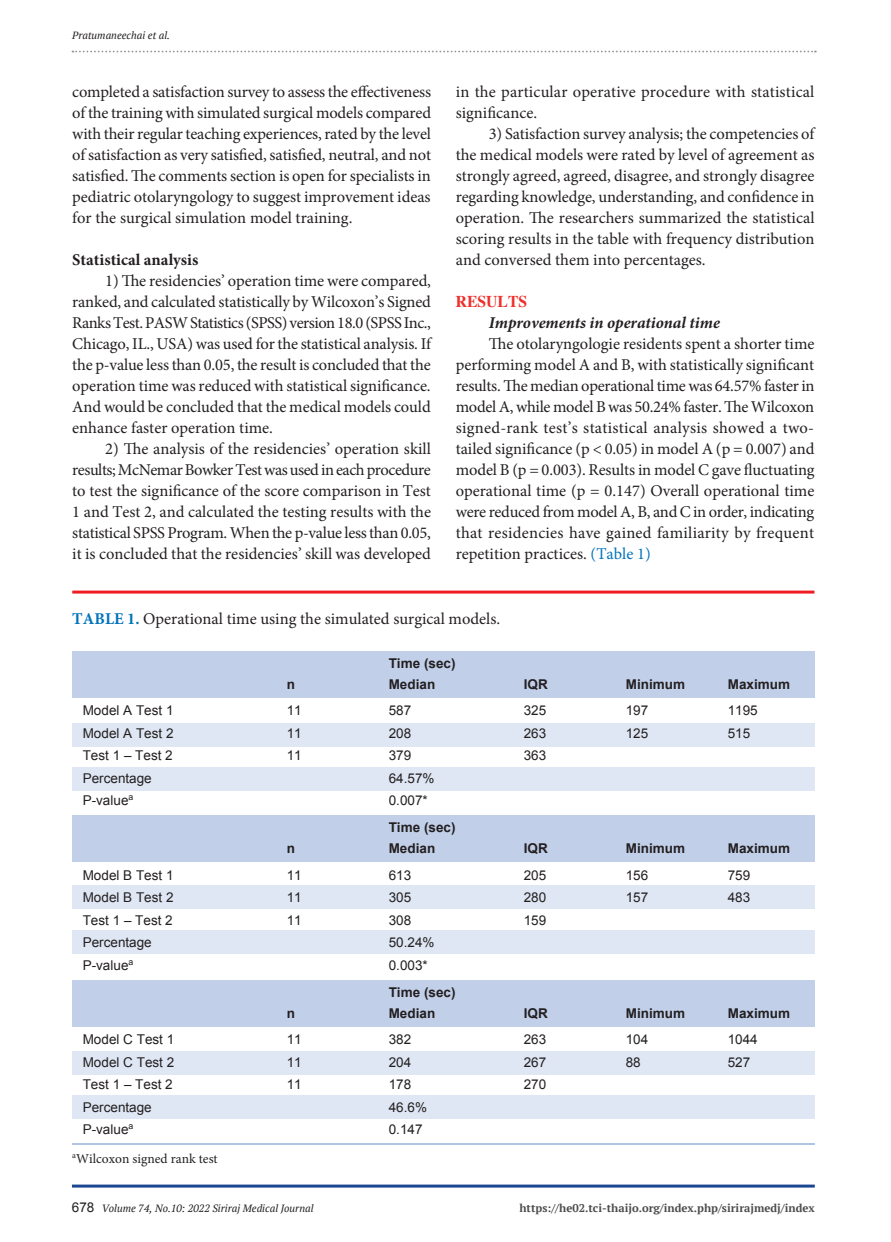
<style>
.page{position:relative;width:891px;height:1242px;background:#fff}
.page>*{position:absolute;margin:0;border:0;box-sizing:border-box;transform-origin:0 0}
.t1{font:16.5px/21px "Minion Pro";color:#231f20;text-align:justify}
.t2{font:italic 700 16.5px "Minion Pro";color:#231f20}
.t3{font:700 16.5px "Minion Pro";color:#231f20}
.t4{font:700 16.5px "Times";color:#ee302d;scale:.95 1}
.t5{font:13.5px "Arial";color:#231f20}
.t6{font:700 13.5px "Arial";color:#231f20}
.t7{font:13.5px "Minion Pro";color:#231f20}
.t8{font:700 11.25px "PT Serif";color:#4b4c4d}
.t9{font:italic 10.5px "PT Serif";color:#231f20}
.s1{color:#0073bc}
.s2{font-weight:700;color:#0073bc}
.s3{font-family:"Arial";font-style:normal;font-size:13.5px}
</style>
<div class="page">
<svg style="left:72px;top:51px;width:744px;height:1px"></svg>
<hr style="left:72px;top:1185px;width:743px;height:3px;background:#1b4691">
<div style="left:72px;top:723px;width:742px;height:23px;background:#dfe7f4"></div>
<div style="left:72px;top:886px;width:742px;height:23px;background:#dfe7f4"></div>
<div style="left:72px;top:1051px;width:742px;height:23px;background:#dfe7f4"></div>
<div style="left:72px;top:768px;width:742px;height:23px;background:#dfe7f4"></div>
<div style="left:72px;top:930px;width:742px;height:24px;background:#dfe7f4"></div>
<div style="left:72px;top:1096px;width:742px;height:23px;background:#dfe7f4"></div>
<hr style="left:72px;top:1144px;width:742px;height:1px;background:#b1c4e4">
<div style="left:72px;top:651px;width:742px;height:46px;background:#c1cfe9"></div>
<div style="left:72px;top:815px;width:742px;height:46px;background:#c1cfe9"></div>
<div style="left:72px;top:981px;width:742px;height:46px;background:#c1cfe9"></div>
<hr style="left:72px;top:591px;width:742px;height:3px;background:#ee1d23">
<p class="t9" style="left:72px;top:29px;width:99px">Pratumaneechai et al.</p>
<p class="t1" style="left:72px;top:81px;width:360px">completed a satisfaction survey to assess the effectiveness of the training with simulated surgical models compared with their regular teaching experiences, rated by the level of satisfaction as very satisfied, satisfied, neutral, and not satisfied. The comments section is open for specialists in pediatric otolaryngology to suggest improvement ideas for the surgical simulation model training.</p>
<p class="t3" style="left:72px;top:248px;width:128px">Statistical analysis</p>
<p class="t1" style="left:72px;top:270px;width:360px;text-indent:33px">1) The residencies’ operation time were compared, ranked, and calculated statistically by Wilcoxon’s Signed Ranks Test. PASW Statistics (SPSS) version 18.0 (SPSS Inc., Chicago, IL., USA) was used for the statistical analysis. If the p-value less than 0.05, the result is concluded that the operation time was reduced with statistical significance.<br>And would be concluded that the medical models could enhance faster operation time.</p>
<p class="t1" style="left:72px;top:438px;width:360px;text-indent:33px">2) The analysis of the residencies’ operation skill results; McNemar Bowker Test was used in each procedure to test the significance of the score comparison in Test 1 and Test 2, and calculated the testing results with the statistical SPSS Program. When the p-value less than 0.05, it is concluded that the residencies’ skill was developed</p>
<p class="t1" style="left:456px;top:81px;width:360px">in the particular operative procedure with statistical significance.</p>
<p class="t1" style="left:456px;top:123px;width:360px;text-indent:33px">3) Satisfaction survey analysis; the competencies of the medical models were rated by level of agreement as strongly agreed, agreed, disagree, and strongly disagree regarding knowledge, understanding, and confidence in operation. The researchers summarized the statistical scoring results in the table with frequency distribution and conversed them into percentages.</p>
<p class="t4" style="left:456px;top:286px;width:77px">RESULTS</p>
<p class="t2" style="left:489px;top:311px;width:233px">Improvements in operational time</p>
<p class="t1" style="left:456px;top:333px;width:360px;text-indent:33px">The otolaryngologie residents spent a shorter time performing model A and B, with statistically significant results. The median operational time was 64.57% faster in model A, while model B was 50.24% faster. The Wilcoxon signed-rank test’s statistical analysis showed a two&shy;tailed significance (p &lt; 0.05) in model A (p = 0.007) and model B (p = 0.003). Results in model C gave fluctuating operational time (p = 0.147) Overall operational time were reduced from model A, B, and C in order, indicating that residencies have gained familiarity by frequent repetition practices. <span class="s1">(Table 1)</span></p>
<p class="t1" style="left:72px;top:609px;width:430px"><span class="s2">TABLE 1.</span> Operational time using the simulated surgical models.</p>
<p class="t6" style="left:389px;top:654px;width:68px">Time (sec)</p>
<p class="t6" style="left:287px;top:675px;width:10px">n</p>
<p class="t6" style="left:389px;top:675px;width:48px">Median</p>
<p class="t6" style="left:524px;top:675px;width:26px">IQR</p>
<p class="t6" style="left:626px;top:675px;width:61px">Minimum</p>
<p class="t6" style="left:728px;top:675px;width:64px">Maximum</p>
<p class="t5" style="left:83px;top:702px;width:92px">Model A Test 1</p>
<p class="t5" style="left:287px;top:702px;width:17px">11</p>
<p class="t5" style="left:389px;top:702px;width:24px">587</p>
<p class="t5" style="left:524px;top:702px;width:24px">325</p>
<p class="t5" style="left:626px;top:702px;width:24px">197</p>
<p class="t5" style="left:728px;top:702px;width:32px">1195</p>
<p class="t5" style="left:83px;top:724px;width:92px">Model A Test 2</p>
<p class="t5" style="left:287px;top:724px;width:17px">11</p>
<p class="t5" style="left:389px;top:724px;width:24px">208</p>
<p class="t5" style="left:524px;top:724px;width:24px">263</p>
<p class="t5" style="left:626px;top:724px;width:24px">125</p>
<p class="t5" style="left:728px;top:724px;width:24px">515</p>
<p class="t5" style="left:83px;top:747px;width:92px">Test 1 – Test 2</p>
<p class="t5" style="left:287px;top:747px;width:17px">11</p>
<p class="t5" style="left:389px;top:747px;width:24px">379</p>
<p class="t5" style="left:524px;top:747px;width:24px">363</p>
<p class="t5" style="left:83px;top:769px;width:71px">Percentage</p>
<p class="t5" style="left:389px;top:769px;width:47px">64.57%</p>
<p class="t5" style="left:83px;top:792px;width:52px">P-value<sup>a</sup></p>
<p class="t5" style="left:389px;top:792px;width:41px">0.007*</p>
<p class="t6" style="left:389px;top:818px;width:68px">Time (sec)</p>
<p class="t6" style="left:287px;top:839px;width:10px">n</p>
<p class="t6" style="left:389px;top:839px;width:48px">Median</p>
<p class="t6" style="left:524px;top:839px;width:26px">IQR</p>
<p class="t6" style="left:626px;top:839px;width:61px">Minimum</p>
<p class="t6" style="left:728px;top:839px;width:64px">Maximum</p>
<p class="t5" style="left:83px;top:866px;width:92px">Model B Test 1</p>
<p class="t5" style="left:287px;top:866px;width:17px">11</p>
<p class="t5" style="left:389px;top:866px;width:24px">613</p>
<p class="t5" style="left:524px;top:866px;width:24px">205</p>
<p class="t5" style="left:626px;top:866px;width:24px">156</p>
<p class="t5" style="left:728px;top:866px;width:24px">759</p>
<p class="t5" style="left:83px;top:889px;width:92px">Model B Test 2</p>
<p class="t5" style="left:287px;top:889px;width:17px">11</p>
<p class="t5" style="left:389px;top:889px;width:24px">305</p>
<p class="t5" style="left:524px;top:889px;width:24px">280</p>
<p class="t5" style="left:626px;top:889px;width:24px">157</p>
<p class="t5" style="left:728px;top:889px;width:24px">483</p>
<p class="t5" style="left:83px;top:911px;width:92px">Test 1 – Test 2</p>
<p class="t5" style="left:287px;top:911px;width:17px">11</p>
<p class="t5" style="left:389px;top:911px;width:24px">308</p>
<p class="t5" style="left:524px;top:911px;width:24px">159</p>
<p class="t5" style="left:83px;top:934px;width:71px">Percentage</p>
<p class="t5" style="left:389px;top:934px;width:47px">50.24%</p>
<p class="t5" style="left:83px;top:956px;width:52px">P-value<sup>a</sup></p>
<p class="t5" style="left:389px;top:956px;width:41px">0.003*</p>
<p class="t6" style="left:389px;top:983px;width:68px">Time (sec)</p>
<p class="t6" style="left:287px;top:1004px;width:10px">n</p>
<p class="t6" style="left:389px;top:1004px;width:48px">Median</p>
<p class="t6" style="left:524px;top:1004px;width:26px">IQR</p>
<p class="t6" style="left:626px;top:1004px;width:61px">Minimum</p>
<p class="t6" style="left:728px;top:1004px;width:64px">Maximum</p>
<p class="t5" style="left:83px;top:1031px;width:93px">Model C Test 1</p>
<p class="t5" style="left:287px;top:1031px;width:17px">11</p>
<p class="t5" style="left:389px;top:1031px;width:24px">382</p>
<p class="t5" style="left:524px;top:1031px;width:24px">263</p>
<p class="t5" style="left:626px;top:1031px;width:24px">104</p>
<p class="t5" style="left:728px;top:1031px;width:32px">1044</p>
<p class="t5" style="left:83px;top:1053px;width:93px">Model C Test 2</p>
<p class="t5" style="left:287px;top:1053px;width:17px">11</p>
<p class="t5" style="left:389px;top:1053px;width:24px">204</p>
<p class="t5" style="left:524px;top:1053px;width:24px">267</p>
<p class="t5" style="left:626px;top:1053px;width:17px">88</p>
<p class="t5" style="left:728px;top:1053px;width:24px">527</p>
<p class="t5" style="left:83px;top:1076px;width:92px">Test 1 – Test 2</p>
<p class="t5" style="left:287px;top:1076px;width:17px">11</p>
<p class="t5" style="left:389px;top:1076px;width:24px">178</p>
<p class="t5" style="left:524px;top:1076px;width:24px">270</p>
<p class="t5" style="left:83px;top:1098px;width:71px">Percentage</p>
<p class="t5" style="left:389px;top:1098px;width:40px">46.6%</p>
<p class="t5" style="left:83px;top:1121px;width:52px">P-value<sup>a</sup></p>
<p class="t5" style="left:389px;top:1121px;width:35px">0.147</p>
<p class="t7" style="left:72px;top:1150px;width:147px"><sup>a</sup>Wilcoxon signed rank test</p>
<p class="t9" style="left:72px;top:1202px;width:243px"><span class="s3">678</span> Volume 74, No.10: 2022 Siriraj Medical Journal</p>
<p class="t8" style="left:519px;top:1201px;width:297px">https://he02.tci-thaijo.org/index.php/sirirajmedj/index</p>
</div>
